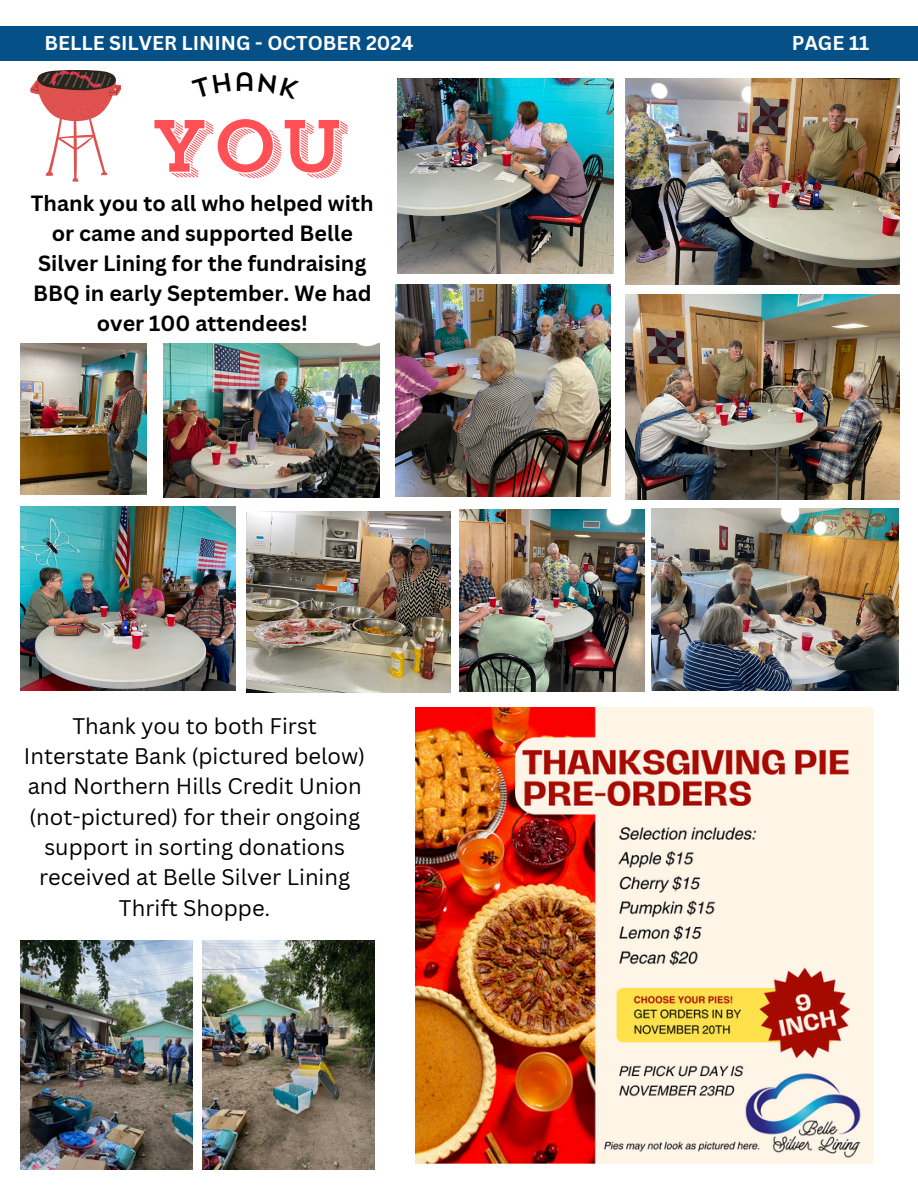
<style>
.page{position:relative;width:918px;height:1188px;background:#fff}
.page>*{position:absolute;margin:0;border:0;box-sizing:border-box;transform-origin:0 0}
.t1{font:73.5px "Trend Slab Four";color:#ff5055}
.t2{font:26.1px "Trend Sans One";color:#000}
.t3{font:21.9px/30.3px "Canva Sans";color:#000;text-align:center}
.t4{font:700 21.45px/29.8px "Canva Sans";color:#000;text-align:center}
.t5{font:700 19.5px "Canva Sans";color:#fff}
</style>
<div class="page">
<div style="left:0;top:26px;width:918px;height:34px;background:#055087"></div>
<img style="left:459px;top:510px;width:186px;height:181px">
<img style="left:20px;top:343px;width:126px;height:152px">
<img style="left:396px;top:284px;width:215px;height:213px">
<img style="left:397px;top:79px;width:216px;height:194px">
<img style="left:20px;top:506px;width:215px;height:185px">
<img style="left:164px;top:343px;width:216px;height:154px">
<img style="left:246px;top:511px;width:205px;height:182px">
<img style="left:652px;top:509px;width:246px;height:181px">
<img style="left:625px;top:294px;width:275px;height:206px">
<img style="left:625px;top:79px;width:275px;height:206px">
<svg style="left:30px;top:70px;width:91px;height:112px"></svg>
<img style="left:202px;top:940px;width:173px;height:230px">
<img style="left:20px;top:940px;width:172px;height:230px">
<img style="left:416px;top:707px;width:456px;height:457px">
<p class="t5" style="left:45px;top:29px;width:370px">BELLE SILVER LINING - OCTOBER 2024</p>
<p class="t5" style="left:792px;top:29px;width:79px">PAGE 11</p>
<p class="t2" style="left:233px;top:71px;width:24px">a</p>
<h1 class="t1" style="left:147px;top:117px;width:200px">you</h1>
<p class="t4" style="left:31px;top:188px;width:344px">Thank you to all who helped with or came and supported Belle<br>Silver Lining for the fundraising<br>BBQ in early September. We had over 100 attendees!</p>
<p class="t3" style="left:24px;top:710px;width:343px">Thank you to both First<br>Interstate Bank (pictured below) and Northern Hills Credit Union (not-pictured) for their ongoing support in sorting donations received at Belle Silver Lining<br>Thrift Shoppe.</p>
</div>
